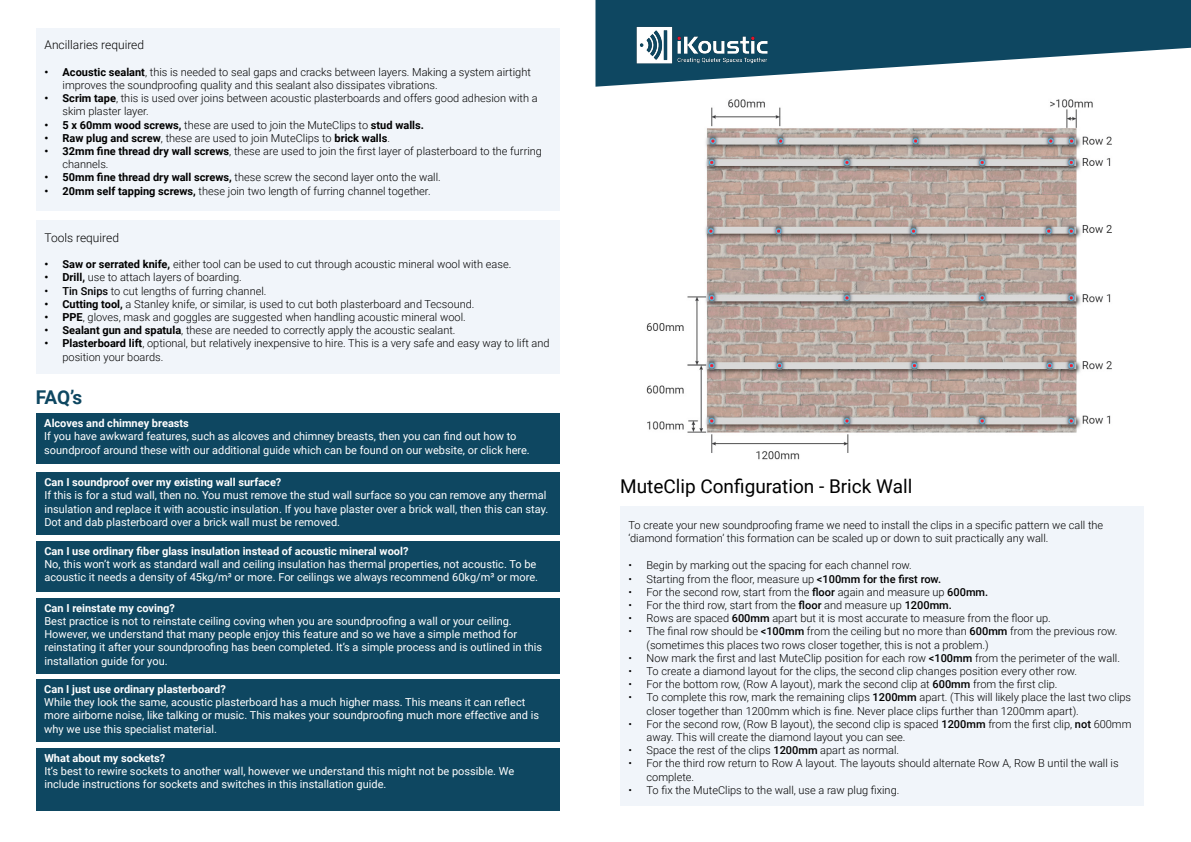
<style>
.page{position:relative;width:1191px;height:842px;background:#fff}
.page>*{position:absolute;margin:0;border:0;box-sizing:border-box;transform-origin:0 0}
.t1{font:19px "Roboto";color:#000}
.t2{font:700 19px "Roboto";color:#0e4761}
.t3{font:300 12px "Roboto";color:#000}
.t4{font:300 11px/13.2px "Roboto";color:#000}
.t5{font:11px/13.2px "Roboto";color:#fff}
.t6{font:700 11px "Roboto";color:#fff}
.s1{font-weight:700}
.s2{font-weight:500}
</style>
<div class="page">
<div style="left:36px;top:28px;width:523px;height:183px;background:#f1f5fa"></div>
<div style="left:36px;top:220px;width:523px;height:154px;background:#f1f5fa"></div>
<div style="left:36px;top:472px;width:523px;height:63px;background:#0e4761"></div>
<div style="left:36px;top:541px;width:523px;height:51px;background:#0e4761"></div>
<div style="left:36px;top:679px;width:523px;height:63px;background:#0e4761"></div>
<div style="left:36px;top:748px;width:523px;height:63px;background:#0e4761"></div>
<div style="left:36px;top:413px;width:523px;height:51px;background:#0e4761"></div>
<div style="left:36px;top:598px;width:523px;height:75px;background:#0e4761"></div>
<img style="left:646px;top:99px;width:466px;height:361px">
<svg style="left:595px;top:0;width:596px;height:87px;fill:#0e4761"></svg>
<img style="left:635px;top:21px;width:132px;height:46px">
<div style="left:620px;top:507px;width:523px;height:299px;background:#f1f5fa"></div>
<p class="t3" style="left:45px;top:37px;width:101px">Ancillaries required</p>
<p class="t4" style="left:63px;top:65px;width:470px;text-indent:-18px"><span class="s1">• Acoustic sealant</span>, this is needed to seal gaps and cracks between layers. Making a system airtight improves the soundproofing quality and this sealant also dissipates vibrations.</p>
<p class="t4" style="left:63px;top:91px;width:476px;text-indent:-18px"><span class="s1">• Scrim tape</span>, this is used over joins between acoustic plasterboards and offers good adhesion with a skim plaster layer.</p>
<p class="t4" style="left:45px;top:118px;width:381px"><span class="s1">• 5 x 60mm wood screws,</span> these are used to join the MuteClips to <span class="s1">stud walls.</span></p>
<p class="t4" style="left:45px;top:131px;width:347px"><span class="s1">• Raw plug and screw</span>, these are used to join MuteClips to <span class="s1">brick walls</span>.</p>
<p class="t4" style="left:63px;top:144px;width:481px;text-indent:-18px"><span class="s1">• 32mm fine thread dry wall screws</span>, these are used to join the first layer of plasterboard to the furring channels.</p>
<p class="t4" style="left:45px;top:171px;width:398px"><span class="s1">• 50mm fine thread dry wall screws,</span> these screw the second layer onto the wall.</p>
<p class="t4" style="left:45px;top:184px;width:387px"><span class="s1">• 20mm self tapping screws,</span> these join two length of furring channel together.</p>
<p class="t3" style="left:44px;top:229px;width:76px">Tools required</p>
<p class="t4" style="left:44px;top:257px;width:468px"><span class="s1">• Saw or serrated knife,</span> either tool can be used to cut through acoustic mineral wool with ease.</p>
<p class="t4" style="left:44px;top:270px;width:199px"><span class="s1">• Drill,</span> use to attach layers of boarding.</p>
<p class="t4" style="left:44px;top:284px;width:224px"><span class="s2">• Tin Snips</span> to cut lengths of furring channel.</p>
<p class="t4" style="left:44px;top:297px;width:431px"><span class="s1">• Cutting tool,</span> a Stanley knife, or similar, is used to cut both plasterboard and Tecsound.</p>
<p class="t4" style="left:44px;top:310px;width:423px"><span class="s1">• PPE</span>, gloves, mask and goggles are suggested when handling acoustic mineral wool.</p>
<p class="t4" style="left:44px;top:323px;width:412px"><span class="s1">• Sealant gun and spatula</span>, these are needed to correctly apply the acoustic sealant.</p>
<p class="t4" style="left:62px;top:336px;width:489px;text-indent:-18px"><span class="s1">• Plasterboard lift</span>, optional, but relatively inexpensive to hire. This is a very safe and easy way to lift and position your boards.</p>
<h1 class="t2" style="left:36px;top:384px;width:48px">FAQ’s</h1>
<p class="t6" style="left:44px;top:416px;width:146px">Alcoves and chimney breasts</p>
<p class="t5" style="left:44px;top:429px;width:487px">If you have awkward features, such as alcoves and chimney breasts, then you can find out how to soundproof around these with our additional guide which can be found on our website, or click here.</p>
<p class="t6" style="left:44px;top:474px;width:238px">Can I soundproof over my existing wall surface?</p>
<p class="t5" style="left:44px;top:488px;width:505px">If this is for a stud wall, then no. You must remove the stud wall surface so you can remove any thermal insulation and replace it with acoustic insulation. If you have plaster over a brick wall, then this can stay.<br>Dot and dab plasterboard over a brick wall must be removed.</p>
<p class="t6" style="left:44px;top:543px;width:366px">Can I use ordinary fiber glass insulation instead of acoustic mineral wool?</p>
<p class="t5" style="left:44px;top:557px;width:495px">No, this won’t work as standard wall and ceiling insulation has thermal properties, not acoustic. To be acoustic it needs a density of 45kg/m³ or more. For ceilings we always recommend 60kg/m³ or more.</p>
<p class="t6" style="left:44px;top:600px;width:132px">Can I reinstate my coving?</p>
<p class="t5" style="left:44px;top:614px;width:499px">Best practice is not to reinstate ceiling coving when you are soundproofing a wall or your ceiling.<br>However, we understand that many people enjoy this feature and so we have a simple method for reinstating it after your soundproofing has been completed. It’s a simple process and is outlined in this installation guide for you.</p>
<p class="t6" style="left:44px;top:681px;width:183px">Can I just use ordinary plasterboard?</p>
<p class="t5" style="left:44px;top:695px;width:496px">While they look the same, acoustic plasterboard has a much higher mass. This means it can reflect more airborne noise, like talking or music. This makes your soundproofing much more effective and is why we use this specialist material.</p>
<p class="t6" style="left:44px;top:750px;width:123px">What about my sockets?</p>
<p class="t5" style="left:44px;top:764px;width:471px">It’s best to rewire sockets to another wall, however we understand this might not be possible. We include instructions for sockets and switches in this installation guide.</p>
<h1 class="t1" style="left:620px;top:473px;width:294px">MuteClip Configuration - Brick Wall</h1>
<p class="t4" style="left:628px;top:518px;width:476px">To create your new soundproofing frame we need to install the clips in a specific pattern we call the ‘diamond formation’ this formation can be scaled up or down to suit practically any wall.</p>
<p class="t4" style="left:628px;top:558px;width:285px">• Begin by marking out the spacing for each channel row.</p>
<p class="t4" style="left:628px;top:572px;width:314px">• Starting from the floor, measure up <span class="s2">&lt;100mm for the first row.</span></p>
<p class="t4" style="left:628px;top:585px;width:361px">• For the second row, start from the <span class="s2">floor</span> again and measure up <span class="s2">600mm.</span></p>
<p class="t4" style="left:628px;top:598px;width:325px">• For the third row, start from the <span class="s2">floor</span> and measure up <span class="s2">1200mm.</span></p>
<p class="t4" style="left:628px;top:611px;width:424px">• Rows are spaced <span class="s2">600mm</span> apart but it is most accurate to measure from the floor up.</p>
<p class="t4" style="left:646px;top:624px;width:472px;text-indent:-18px">• The final row should be <span class="s2">&lt;100mm</span> from the ceiling but no more than <span class="s2">600mm</span> from the previous row. (sometimes this places two rows closer together, this is not a problem.)</p>
<p class="t4" style="left:628px;top:651px;width:493px">• Now mark the first and last MuteClip position for each row <span class="s2">&lt;100mm</span> from the perimeter of the wall.</p>
<p class="t4" style="left:628px;top:664px;width:450px">• To create a diamond layout for the clips, the second clip changes position every other row.</p>
<p class="t4" style="left:628px;top:677px;width:430px">• For the bottom row, (Row A layout), mark the second clip at <span class="s2">600mm</span> from the first clip.</p>
<p class="t4" style="left:646px;top:690px;width:486px;text-indent:-18px">• To complete this row, mark the remaining clips <span class="s2">1200mm</span> apart. (This will likely place the last two clips closer together than 1200mm which is fine. Never place clips further than 1200mm apart).</p>
<p class="t4" style="left:646px;top:717px;width:486px;text-indent:-18px">• For the second row, (Row B layout), the second clip is spaced <span class="s2">1200mm</span> from the first clip, <span class="s2">not</span> 600mm away. This will create the diamond layout you can see.</p>
<p class="t4" style="left:628px;top:743px;width:272px">• Space the rest of the clips <span class="s2">1200mm</span> apart as normal.</p>
<p class="t4" style="left:646px;top:756px;width:473px;text-indent:-18px">• For the third row return to Row A layout. The layouts should alternate Row A, Row B until the wall is complete.</p>
<p class="t4" style="left:628px;top:783px;width:272px">• To fix the MuteClips to the wall, use a raw plug fixing.</p>
</div>
